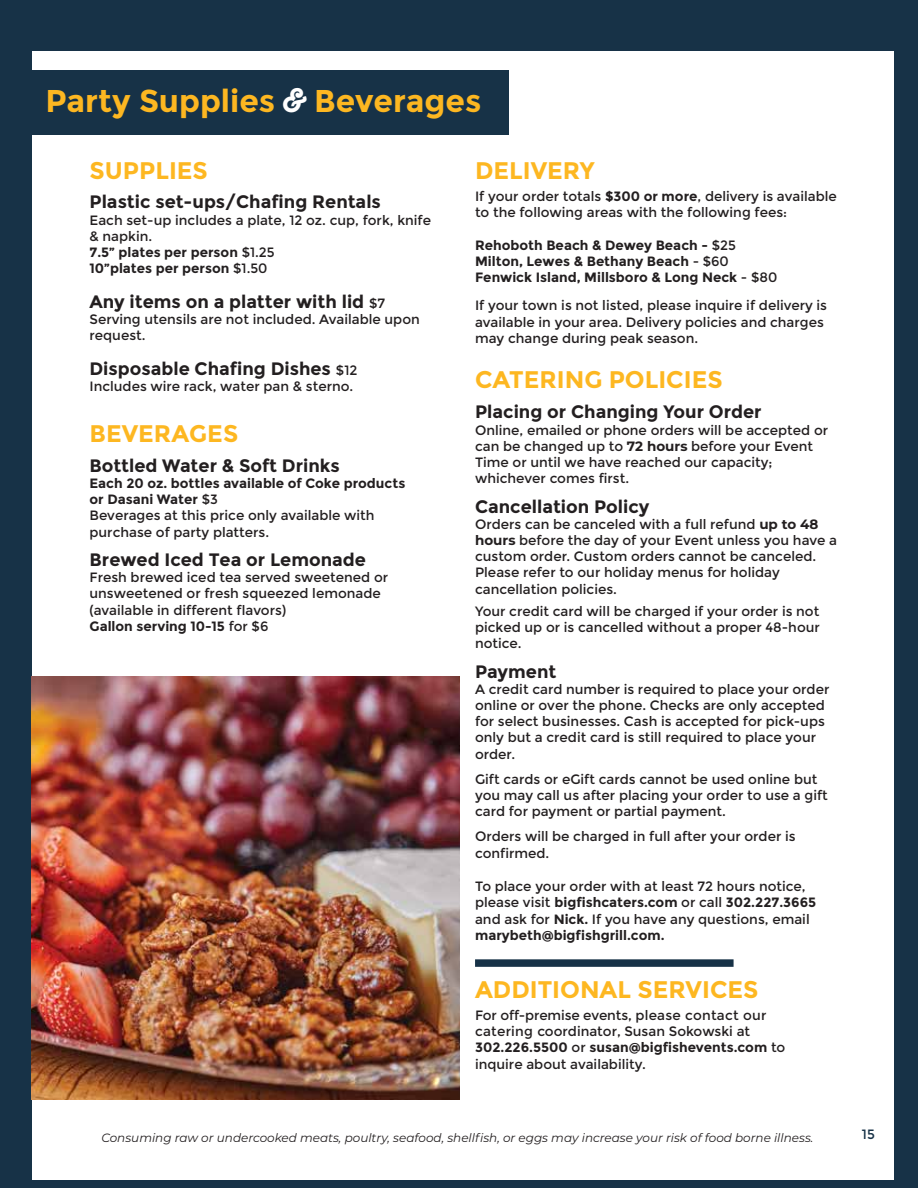
<style>
.page{position:relative;width:918px;height:1188px;background:#173247}
.page>*{position:absolute;margin:0;border:0;box-sizing:border-box;transform-origin:0 0}
.t1{font:700 31.5px "Montserrat";color:#fdb721}
.t2{font:700 24px "Montserrat";color:#fdb721}
.t3{font:700 18px "Montserrat";color:#231f20}
.t4{font:13.5px/16.2px "Montserrat";color:#231f20}
.t5{font:700 13.5px/16.2px "Montserrat";color:#231f20}
.t6{font:13.5px "Montserrat";color:#173247}
.t7{font:italic 12px "Montserrat";color:#231f20}
.s1{font-family:"Thirsty Script Extrabold Demo";font-weight:400;color:#fff}
.s2{font-weight:700}
.s3{font-weight:400;font-size:13.5px}
.s4{font-weight:400}
.s5{font-weight:100}
</style>
<div class="page">
<div style="left:32px;top:51px;width:862px;height:1128px;background:#fff"></div>
<div style="left:0;top:70px;width:509px;height:65px;background:#173247"></div>
<div style="left:475px;top:959px;width:259px;height:8px;background:#173247"></div>
<img style="left:32px;top:676px;width:428px;height:423px">
<h1 class="t1" style="left:46px;top:82px;width:437px">Party Supplies <span class="s1">&amp;</span> Beverages</h1>
<h2 class="t2" style="left:90px;top:156px;width:120px">SUPPLIES</h2>
<h3 class="t3" style="left:90px;top:191px;width:293px">Plastic set-ups/Chafing Rentals</h3>
<p class="t4" style="left:90px;top:212px;width:343px">Each set-up includes a plate, 12 oz. cup, fork, knife &amp; napkin.<br><span class="s2">7.5” plates per person</span> $1.25<br><span class="s2">10”plates per person</span> $1.50</p>
<h3 class="t3" style="left:90px;top:291px;width:297px">Any items on a platter with lid <span class="s3">$7</span></h3>
<p class="t4" style="left:90px;top:312px;width:332px">Serving utensils are not included. Available upon request.</p>
<h3 class="t3" style="left:90px;top:358px;width:269px">Disposable Chafing Dishes <span class="s3">$12</span></h3>
<p class="t4" style="left:90px;top:379px;width:265px">Includes wire rack, water pan &amp; sterno.</p>
<h2 class="t2" style="left:90px;top:420px;width:150px">BEVERAGES</h2>
<h3 class="t3" style="left:90px;top:455px;width:252px">Bottled Water &amp; Soft Drinks</h3>
<p class="t4" style="left:90px;top:475px;width:317px"><span class="s2">Each 20 oz. bottles available of Coke products or Dasani Water</span> $3<br>Beverages at this price only available with purchase of party platters.</p>
<h3 class="t3" style="left:90px;top:549px;width:278px">Brewed Iced Tea or Lemonade</h3>
<p class="t4" style="left:90px;top:570px;width:300px">Fresh brewed iced tea served sweetened or unsweetened or fresh squeezed lemonade (available in different flavors)<br><span class="s2">Gallon serving 10-15</span> for $6</p>
<h2 class="t2" style="left:475px;top:156px;width:121px">DELIVERY</h2>
<p class="t4" style="left:475px;top:189px;width:363px">If your order totals <span class="s2">$300 or more</span>, delivery is available to the following areas with the following fees:</p>
<p class="t5" style="left:475px;top:237px;width:304px">Rehoboth Beach &amp; Dewey Beach - <span class="s4">$25<br></span>Milton, Lewes &amp; Bethany Beach <span class="s4">- $60<br></span>Fenwick Island, Millsboro &amp; Long Neck <span class="s4">- $80</span></p>
<p class="t4" style="left:475px;top:298px;width:354px">If your town is not listed, please inquire if delivery is available in your area. Delivery policies and charges may change during peak season.</p>
<h2 class="t2" style="left:475px;top:365px;width:249px">CATERING POLICIES</h2>
<h3 class="t3" style="left:475px;top:401px;width:288px">Placing or Changing Your Order</h3>
<p class="t4" style="left:475px;top:422px;width:355px">Online, emailed or phone orders will be accepted or can be changed up to <span class="s5">72 hours</span> before your Event Time or until we have reached our capacity; whichever comes first.</p>
<h3 class="t3" style="left:475px;top:496px;width:176px">Cancellation Policy</h3>
<p class="t4" style="left:475px;top:516px;width:364px">Orders can be canceled with a full refund <span class="s5">up to 48 hours</span> before the day of your Event unless you have a custom order. Custom orders cannot be canceled.<br>Please refer to our holiday menus for holiday cancellation policies.</p>
<p class="t4" style="left:475px;top:603px;width:346px;text-align:justify">Your credit card will be charged if your order is not picked up or is cancelled without a proper 48-hour notice.</p>
<h3 class="t3" style="left:475px;top:661px;width:83px">Payment</h3>
<p class="t4" style="left:475px;top:681px;width:356px">A credit card number is required to place your order online or over the phone. Checks are only accepted for select businesses. Cash is accepted for pick-ups only but a credit card is still required to place your order.</p>
<p class="t4" style="left:475px;top:771px;width:354px">Gift cards or eGift cards cannot be used online but you may call us after placing your order to use a gift card for payment or partial payment.</p>
<p class="t4" style="left:475px;top:829px;width:322px">Orders will be charged in full after your order is confirmed.</p>
<p class="t4" style="left:475px;top:879px;width:343px">To place your order with at least 72 hours notice, please visit <span class="s2">bigfishcaters.com</span> or call <span class="s2">302.227.3665 </span>and ask for <span class="s2">Nick.</span> If you have any questions, email <span class="s2">marybeth@bigfishgrill.com.</span></p>
<h2 class="t2" style="left:475px;top:975px;width:285px">ADDITIONAL SERVICES</h2>
<p class="t4" style="left:475px;top:1007px;width:312px">For off-premise events, please contact our catering coordinator, Susan Sokowski at <span class="s2">302.226.5500</span> or <span class="s2">susan@bigfishevents.com</span> to inquire about availability.</p>
<p class="t7" style="left:101px;top:1129px;width:714px">Consuming raw or undercooked meats, poultry, seafood, shellfish, or eggs may increase your risk of food borne illness.</p>
<p class="t6" style="left:862px;top:1126px;width:14px">15</p>
</div>
